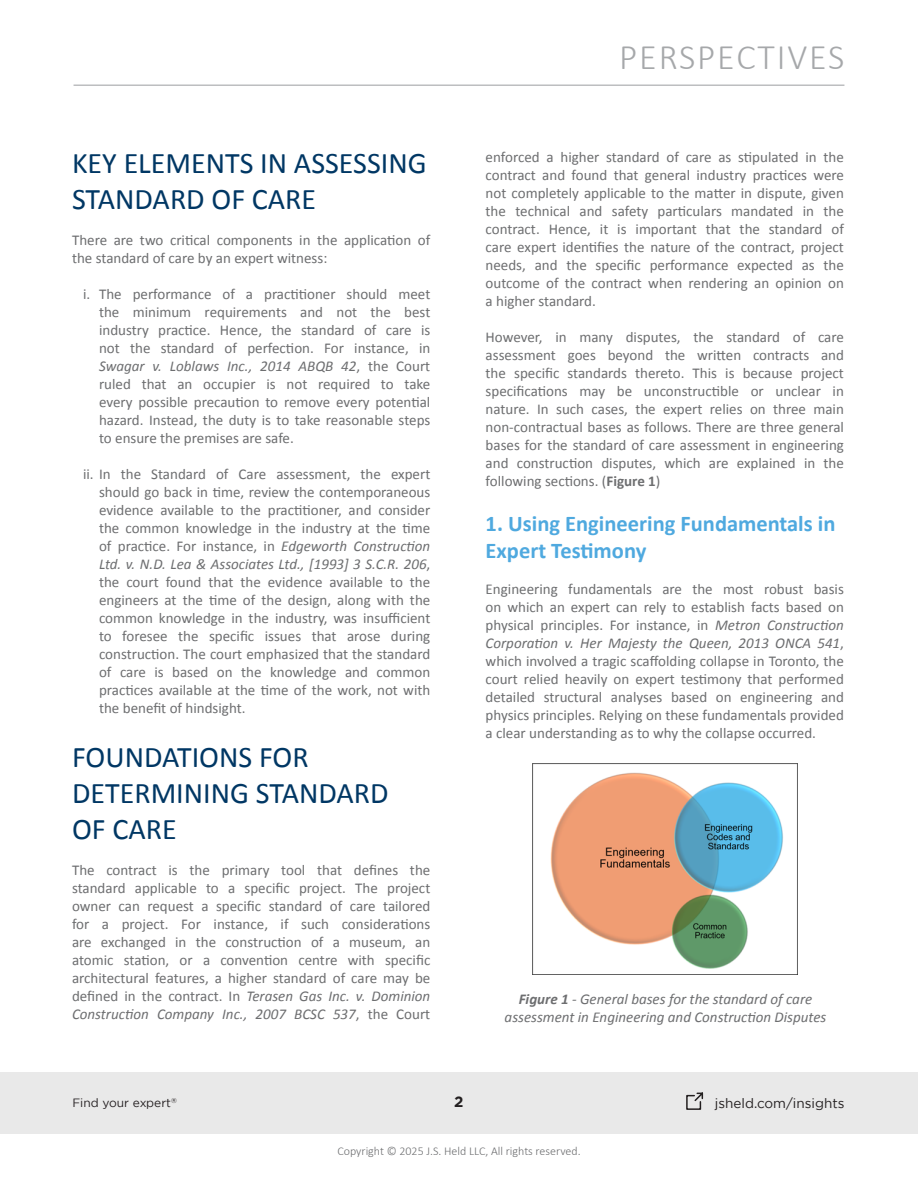
<style>
.page{position:relative;width:918px;height:1188px;background:#fff}
.page>*{position:absolute;margin:0;border:0;box-sizing:border-box;transform-origin:0 0}
.t1{font:300 36px "Calibri";letter-spacing:.05em;color:#a6a8aa}
.Main_Titles{font:30px/36px "Calibri";color:#003764}
.Subtitles{font:700 22.5px/27px "Calibri";color:#4fa9df}
.Text_Styles{font:15px/18px "Calibri";color:#6d6e70;text-align:justify}
.t2{font:italic 15px/18px "Calibri";color:#6d6e70;text-align:center}
.t3{font:700 15px "Gotham";color:#231f20}
.t4{font:13.5px "Gotham";color:#231f20}
.t5{font:300 12px "Calibri";color:#6d6e70}
.t6{font:12px "Gotham";color:#241f21}
.t7{font:7.05px "Gotham";color:#241f21}
.s1{font-style:italic}
.s2{font-weight:700}
</style>
<div class="page">
<div style="left:0;top:1072px;width:918px;height:62px;background:#e9e9e9"></div>
<hr style="left:74px;top:85px;width:770px;height:1px;background:#a6a8ab">
<svg style="left:686px;top:1092px;width:18px;height:18px"></svg>
<img style="left:532px;top:763px;width:265px;height:211px">
<p class="Main_Titles" style="left:72px;top:144px;width:356px">KEY ELEMENTS IN ASSESSING<br>STANDARD OF CARE</p>
<p class="Text_Styles" style="left:72px;top:230px;width:360px">There are two critical components in the application of the standard of care by an expert witness:</p>
<p class="Text_Styles" style="left:99px;top:284px;width:333px;text-indent:-16px">i. The performance of a practitioner should meet the minimum requirements and not the best industry practice. Hence, the standard of care is not the standard of perfection. For instance, in <span class="s1">Swagar v. Loblaws Inc., 2014 ABQB 42</span>, the Court ruled that an occupier is not required to take every possible precaution to remove every potential hazard. Instead, the duty is to take reasonable steps to ensure the premises are safe.</p>
<p class="Text_Styles" style="left:99px;top:464px;width:333px;text-indent:-16px">ii. In the Standard of Care assessment, the expert should go back in time, review the contemporaneous evidence available to the practitioner, and consider the common knowledge in the industry at the time of practice. For instance, in <span class="s1">Edgeworth Construction Ltd. v. N.D. Lea &amp; Associates Ltd., [1993] 3 S.C.R. 206</span>, the court found that the evidence available to the engineers at the time of the design, along with the common knowledge in the industry, was insufficient to foresee the specific issues that arose during construction. The court emphasized that the standard of care is based on the knowledge and common practices available at the time of the work, not with the benefit of hindsight.</p>
<p class="Main_Titles" style="left:72px;top:738px;width:318px">FOUNDATIONS FOR<br>DETERMINING STANDARD<br>OF CARE</p>
<p class="Text_Styles" style="left:72px;top:860px;width:360px">The contract is the primary tool that defines the standard applicable to a specific project. The project owner can request a specific standard of care tailored for a project. For instance, if such considerations are exchanged in the construction of a museum, an atomic station, or a convention centre with specific architectural features, a higher standard of care may be defined in the contract. In <span class="s1">Terasen Gas Inc. v. Dominion Construction Company Inc., 2007 BCSC 537</span>, the Court</p>
<h1 class="t1" style="left:619px;top:35px;width:227px">PERSPECTIVES</h1>
<p class="Text_Styles" style="left:486px;top:147px;width:360px">enforced a higher standard of care as stipulated in the contract and found that general industry practices were not completely applicable to the matter in dispute, given the technical and safety particulars mandated in the contract. Hence, it is important that the standard of care expert identifies the nature of the contract, project needs, and the specific performance expected as the outcome of the contract when rendering an opinion on a higher standard.</p>
<p class="Text_Styles" style="left:486px;top:327px;width:360px">However, in many disputes, the standard of care assessment goes beyond the written contracts and the specific standards thereto. This is because project specifications may be unconstructible or unclear in nature. In such cases, the expert relies on three main non-contractual bases as follows. There are three general bases for the standard of care assessment in engineering and construction disputes, which are explained in the following sections. (<span class="s2">Figure 1</span>)</p>
<p class="Subtitles" style="left:486px;top:510px;width:351px">1. Using Engineering Fundamentals in<br>Expert Testimony</p>
<p class="Text_Styles" style="left:486px;top:579px;width:360px">Engineering fundamentals are the most robust basis on which an expert can rely to establish facts based on physical principles. For instance, in <span class="s1">Metron Construction Corporation v. Her Majesty the Queen, 2013 ONCA 541</span>, which involved a tragic scaffolding collapse in Toronto, the court relied heavily on expert testimony that performed detailed structural analyses based on engineering and physics principles. Relying on these fundamentals provided a clear understanding as to why the collapse occurred.</p>
<p class="t2" style="left:505px;top:990px;width:323px"><span class="s2">Figure 1</span> - General bases for the standard of care assessment in Engineering and Construction Disputes</p>
<p class="t6" style="left:72px;top:1096px;width:100px">Find your expert</p>
<p class="t3" style="left:454px;top:1093px;width:11px">2</p>
<p class="t4" style="left:715px;top:1095px;width:131px">jsheld.com/insights</p>
<p class="t7" style="left:171px;top:1096px;width:7px">®</p>
<p class="t5" style="left:337px;top:1144px;width:245px">Copyright © 2025 J.S. Held LLC, All rights reserved.</p>
</div>
